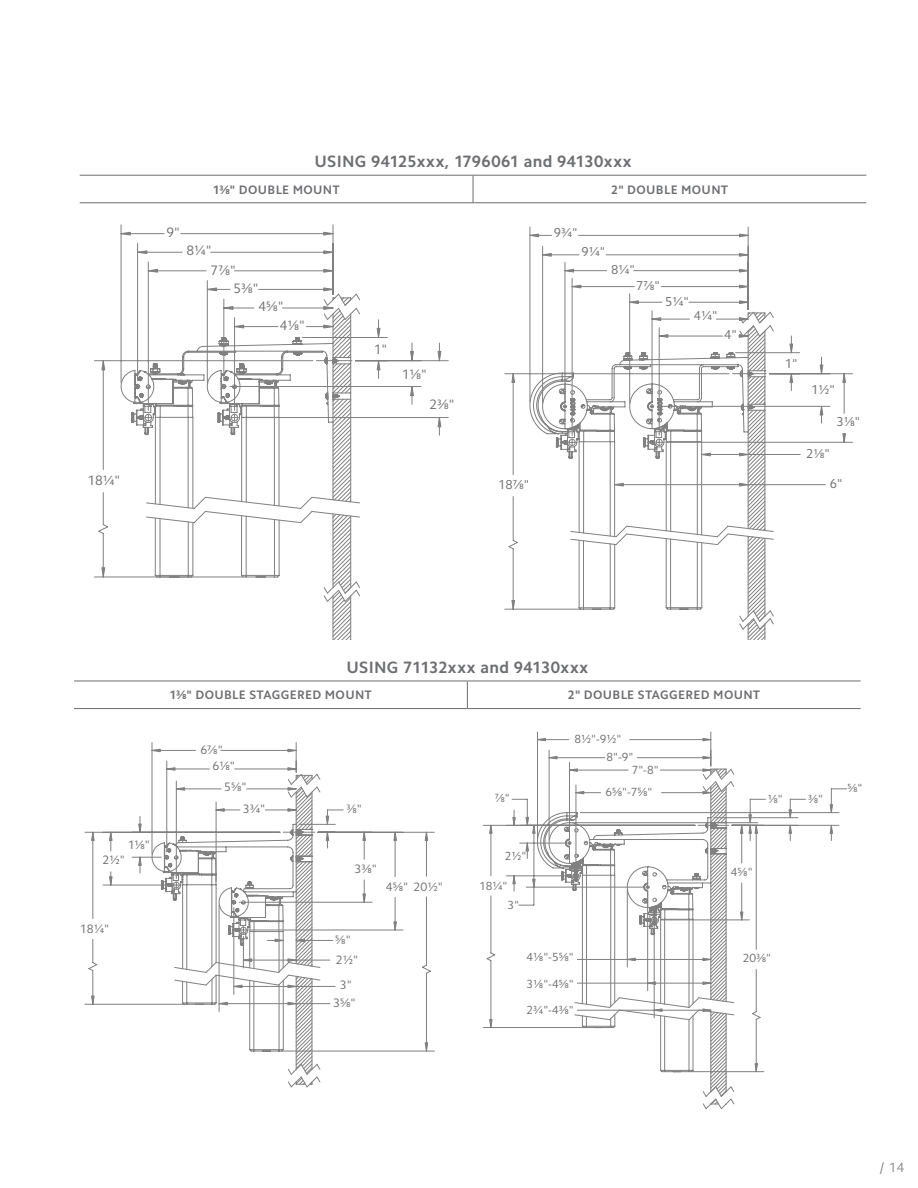
<style>
.page{position:relative;width:918px;height:1188px;background:#fff}
.page>*{position:absolute;margin:0;border:0;box-sizing:border-box;transform-origin:0 0}
.t1{font:700 16.5px "Camphor Std";letter-spacing:.02em;color:#6d6e71}
.t2{font:13.8px "Camphor Std";color:#6f7072}
.t3{font:13.5px "Camphor Std";color:#888a8d}
.t4{font:13.05px "Camphor Std";color:#6f7072}
.t5{font:700 12.3px "Camphor Std";letter-spacing:.03em;color:#6d6e71}
.t6{font:12.3px/21.9px "Camphor Std";color:#6f7072}
.t7{font:11.85px/18.1px "Camphor Std";color:#6f7072}
</style>
<div class="page">
<hr style="left:74px;top:708px;width:393px;height:1px;background:#6d6e71">
<hr style="left:467px;top:708px;width:394px;height:1px;background:#6d6e71">
<hr style="left:74px;top:681px;width:393px;height:1px;background:#6d6e71">
<hr style="left:467px;top:681px;width:394px;height:1px;background:#6d6e71">
<svg style="left:467px;top:681px;width:1px;height:27px"></svg>
<svg style="left:92px;top:749px;width:336px;height:302px"></svg>
<svg style="left:152px;top:775px;width:160px;height:310px"></svg>
<svg style="left:490px;top:738px;width:343px;height:334px"></svg>
<svg style="left:537px;top:769px;width:190px;height:335px"></svg>
<hr style="left:80px;top:203px;width:393px;height:1px;background:#6d6e71">
<hr style="left:473px;top:203px;width:393px;height:1px;background:#6d6e71">
<hr style="left:80px;top:175px;width:393px;height:1px;background:#6d6e71">
<hr style="left:473px;top:175px;width:393px;height:1px;background:#6d6e71">
<svg style="left:473px;top:176px;width:1px;height:27px"></svg>
<svg style="left:102px;top:232px;width:339px;height:345px"></svg>
<svg style="left:121px;top:297px;width:230px;height:342px"></svg>
<svg style="left:512px;top:234px;width:333px;height:375px"></svg>
<svg style="left:529px;top:312px;width:236px;height:327px"></svg>
<p class="t2" style="left:87px;top:472px;width:34px">18¼"</p>
<p class="t1" style="left:314px;top:152px;width:319px">USING 94125xxx, 1796061 and 94130xxx</p>
<p class="t5" style="left:213px;top:182px;width:129px">1⅜" DOUBLE MOUNT</p>
<p class="t5" style="left:611px;top:182px;width:119px">2" DOUBLE MOUNT</p>
<p class="t2" style="left:167px;top:224px;width:15px">9"</p>
<p class="t2" style="left:186px;top:242px;width:27px">8¼"</p>
<p class="t2" style="left:211px;top:263px;width:27px">7⅞"</p>
<p class="t2" style="left:233px;top:280px;width:27px">5⅜"</p>
<p class="t2" style="left:258px;top:298px;width:27px">4⅝"</p>
<p class="t2" style="left:280px;top:317px;width:27px">4⅛"</p>
<p class="t2" style="left:374px;top:342px;width:15px">1"</p>
<p class="t2" style="left:402px;top:366px;width:27px">1⅛"</p>
<p class="t2" style="left:430px;top:396px;width:27px">2⅜"</p>
<p class="t4" style="left:554px;top:225px;width:25px">9¾"</p>
<p class="t4" style="left:582px;top:244px;width:25px">9¼"</p>
<p class="t4" style="left:611px;top:262px;width:25px">8¼"</p>
<p class="t4" style="left:636px;top:277px;width:25px">7⅞"</p>
<p class="t4" style="left:665px;top:294px;width:25px">5¼"</p>
<p class="t4" style="left:694px;top:308px;width:25px">4¼"</p>
<p class="t4" style="left:724px;top:327px;width:14px">4"</p>
<p class="t4" style="left:498px;top:477px;width:33px">18⅞"</p>
<p class="t4" style="left:785px;top:356px;width:14px">1"</p>
<p class="t4" style="left:811px;top:382px;width:25px">1½"</p>
<p class="t4" style="left:836px;top:414px;width:25px">3⅛"</p>
<p class="t4" style="left:806px;top:446px;width:25px">2⅛"</p>
<p class="t4" style="left:830px;top:476px;width:14px">6"</p>
<p class="t6" style="left:128px;top:833px;width:24px">1⅛"</p>
<p class="t6" style="left:103px;top:848px;width:24px">2½"</p>
<p class="t6" style="left:80px;top:918px;width:31px">18¼"</p>
<p class="t1" style="left:346px;top:658px;width:243px">USING 71132xxx and 94130xxx</p>
<p class="t5" style="left:169px;top:688px;width:204px">1⅜" DOUBLE STAGGERED MOUNT</p>
<p class="t5" style="left:568px;top:688px;width:194px">2" DOUBLE STAGGERED MOUNT</p>
<p class="t6" style="left:200px;top:738px;width:24px">6⅞"</p>
<p class="t6" style="left:213px;top:755px;width:24px">6⅛"</p>
<p class="t6" style="left:243px;top:776px;width:24px;text-indent:-19px">5⅝"<br>3¾"</p>
<p class="t6" style="left:346px;top:798px;width:17px">⅜"</p>
<p class="t6" style="left:354px;top:858px;width:24px">3⅜"</p>
<p class="t6" style="left:386px;top:876px;width:59px">4⅝" 20½"</p>
<p class="t6" style="left:335px;top:929px;width:17px">⅝"</p>
<p class="t6" style="left:340px;top:974px;width:14px">3"</p>
<p class="t6" style="left:336px;top:949px;width:24px">2½"</p>
<p class="t6" style="left:333px;top:992px;width:24px">3⅝"</p>
<p class="t7" style="left:606px;top:730px;width:29px;text-indent:-32px">8½"-9½"<br>8"-9"</p>
<p class="t7" style="left:606px;top:759px;width:55px;line-height:21.8px;text-indent:26px">7"-8"<br>6⅝"-7⅝"</p>
<p class="t7" style="left:495px;top:789px;width:16px">⅞"</p>
<p class="t7" style="left:768px;top:790px;width:16px">⅛"</p>
<p class="t7" style="left:505px;top:847px;width:23px">2½"</p>
<p class="t7" style="left:479px;top:877px;width:30px">18¼"</p>
<p class="t7" style="left:507px;top:896px;width:13px">3"</p>
<p class="t7" style="left:527px;top:948px;width:49px">4⅛"-5⅝"</p>
<p class="t7" style="left:527px;top:974px;width:49px">3⅛"-4⅝"</p>
<p class="t7" style="left:527px;top:1001px;width:49px">2¾"-4⅜"</p>
<p class="t7" style="left:731px;top:863px;width:23px">4⅝"</p>
<p class="t7" style="left:743px;top:949px;width:30px">20⅜"</p>
<p class="t7" style="left:808px;top:790px;width:16px">⅜"</p>
<p class="t7" style="left:848px;top:779px;width:16px">⅝"</p>
<p class="t3" style="left:880px;top:1159px;width:26px">/ 14</p>
</div>
